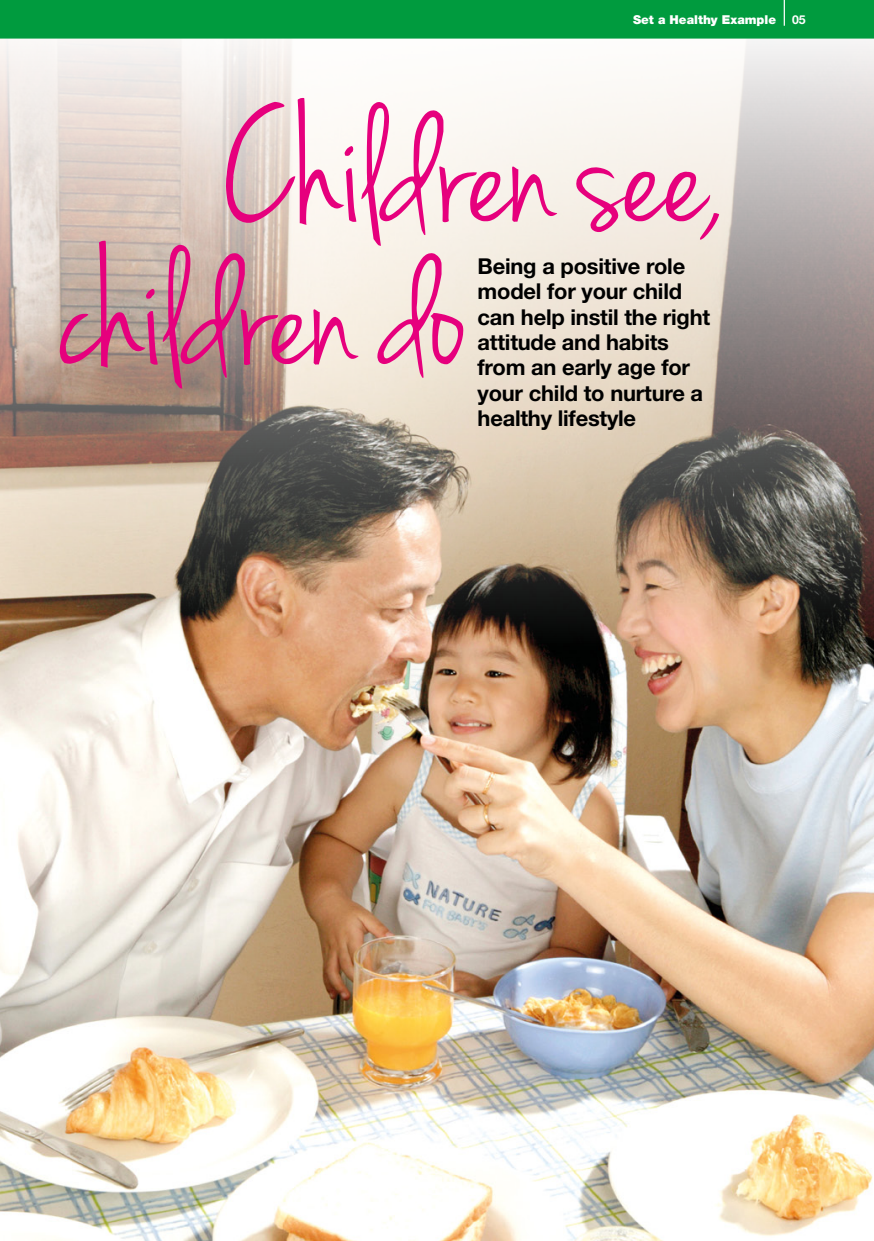
<style>
.page{position:relative;width:874px;height:1241px;background:#fff}
.page>*{position:absolute;margin:0;border:0;box-sizing:border-box;transform-origin:0 0}
.t1{font:171.5px/142.6px "Jenna Sue";letter-spacing:-.01em;color:#e6007d}
.t2{font:700 21.88px/25.4px "Helvetica Neue LT Std";letter-spacing:-.01em;color:#000}
.t3{font:900 12.25px "Helvetica Neue LT Std";color:#fff}
.t4{font:700 12.25px "Helvetica Neue LT Std";color:#fff}
</style>
<div class="page">
<img style="left:0;top:650px;width:873px;height:590px">
<img style="left:0;top:41px;width:873px;height:609px">
<div style="left:0;top:0;width:873px;height:39px;background:#009b3e"></div>
<p class="t3" style="left:632px;top:12px;width:144px">Set a Healthy Example</p>
<p class="t4" style="left:791px;top:12px;width:15px">05</p>
<h1 class="t1" style="left:59px;top:109px;width:667px;text-indent:163px">Children see, children do</h1>
<p class="t2" style="left:477px;top:253px;width:234px">Being a positive role model for your child can help instil the right attitude and habits from an early age for your child to nurture a healthy lifestyle</p>
</div>
